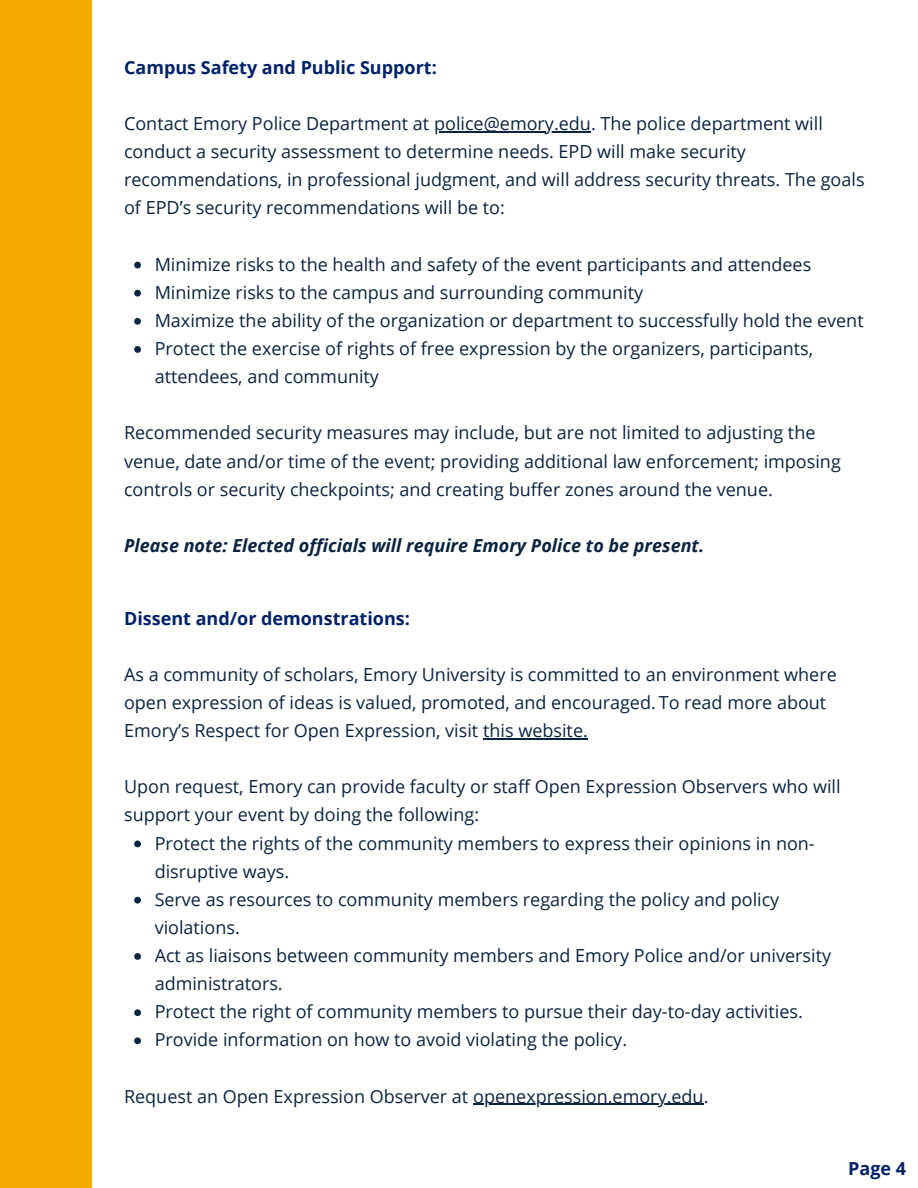
<style>
.page{position:relative;width:918px;height:1188px;background:#fff}
.page>*{position:absolute;margin:0;border:0;box-sizing:border-box;transform-origin:0 0}
.t1{font:18px/28.2px "Open Sans";color:#0c2340}
.t2{font:700 18px "Open Sans";color:#012169}
.t3{font:italic 700 18px "Open Sans";color:#0c2340}
</style>
<div class="page">
<div style="left:0;top:0;width:92px;height:1188px;background:#f2a900"></div>
<hr style="left:434px;top:131px;width:157px;height:1px;background:#0c2340">
<svg style="left:134px;top:262px;width:7px;height:6px"></svg>
<svg style="left:134px;top:290px;width:7px;height:7px"></svg>
<svg style="left:134px;top:318px;width:7px;height:7px"></svg>
<svg style="left:134px;top:346px;width:7px;height:7px"></svg>
<hr style="left:483px;top:738px;width:105px;height:1px;background:#0c2340">
<svg style="left:134px;top:841px;width:7px;height:6px"></svg>
<svg style="left:134px;top:897px;width:7px;height:7px"></svg>
<svg style="left:134px;top:953px;width:7px;height:7px"></svg>
<svg style="left:134px;top:1009px;width:7px;height:7px"></svg>
<svg style="left:134px;top:1037px;width:7px;height:7px"></svg>
<hr style="left:473px;top:1104px;width:231px;height:1px;background:#0c2340">
<p class="t2" style="left:124px;top:55px;width:314px">Campus Safety and Public Support:</p>
<p class="t1" style="left:124px;top:109px;width:700px">Contact Emory Police Department at police@emory.edu. The police department will</p>
<p class="t1" style="left:124px;top:137px;width:742px">conduct a security assessment to determine needs. EPD will make security recommendations, in professional judgment, and will address security threats. The goals of EPD’s security recommendations will be to:</p>
<p class="t1" style="left:155px;top:250px;width:658px">Minimize risks to the health and safety of the event participants and attendees</p>
<p class="t1" style="left:155px;top:278px;width:490px">Minimize risks to the campus and surrounding community</p>
<p class="t1" style="left:155px;top:306px;width:711px">Maximize the ability of the organization or department to successfully hold the event</p>
<p class="t1" style="left:155px;top:334px;width:660px">Protect the exercise of rights of free expression by the organizers, participants, attendees, and community</p>
<h1 class="t1" style="left:124px;top:418px;width:718px">Recommended security measures may include, but are not limited to adjusting the venue, date and/or time of the event; providing additional law enforcement; imposing controls or security checkpoints; and creating buffer zones around the venue.</h1>
<h1 class="t3" style="left:124px;top:533px;width:582px">Please note: Elected officials will require Emory Police to be present.</h1>
<p class="t2" style="left:124px;top:605px;width:287px">Dissent and/or demonstrations:</p>
<p class="t1" style="left:124px;top:660px;width:714px">As a community of scholars, Emory University is committed to an environment where open expression of ideas is valued, promoted, and encouraged. To read more about<br>Emory’s Respect for Open Expression, visit this website.</p>
<p class="t1" style="left:124px;top:772px;width:718px">Upon request, Emory can provide faculty or staff Open Expression Observers who will support your event by doing the following:</p>
<p class="t1" style="left:155px;top:828px;width:662px">Protect the rights of the community members to express their opinions in non&shy;disruptive ways.</p>
<p class="t1" style="left:155px;top:885px;width:626px">Serve as resources to community members regarding the policy and policy violations.</p>
<p class="t1" style="left:155px;top:941px;width:678px">Act as liaisons between community members and Emory Police and/or university administrators.</p>
<p class="t1" style="left:155px;top:997px;width:650px">Protect the right of community members to pursue their day-to-day activities.</p>
<p class="t1" style="left:155px;top:1025px;width:474px">Provide information on how to avoid violating the policy.</p>
<h1 class="t1" style="left:124px;top:1082px;width:586px">Request an Open Expression Observer at openexpression.emory.edu.</h1>
<h1 class="t2" style="left:848px;top:1155px;width:59px">Page 4</h1>
</div>
